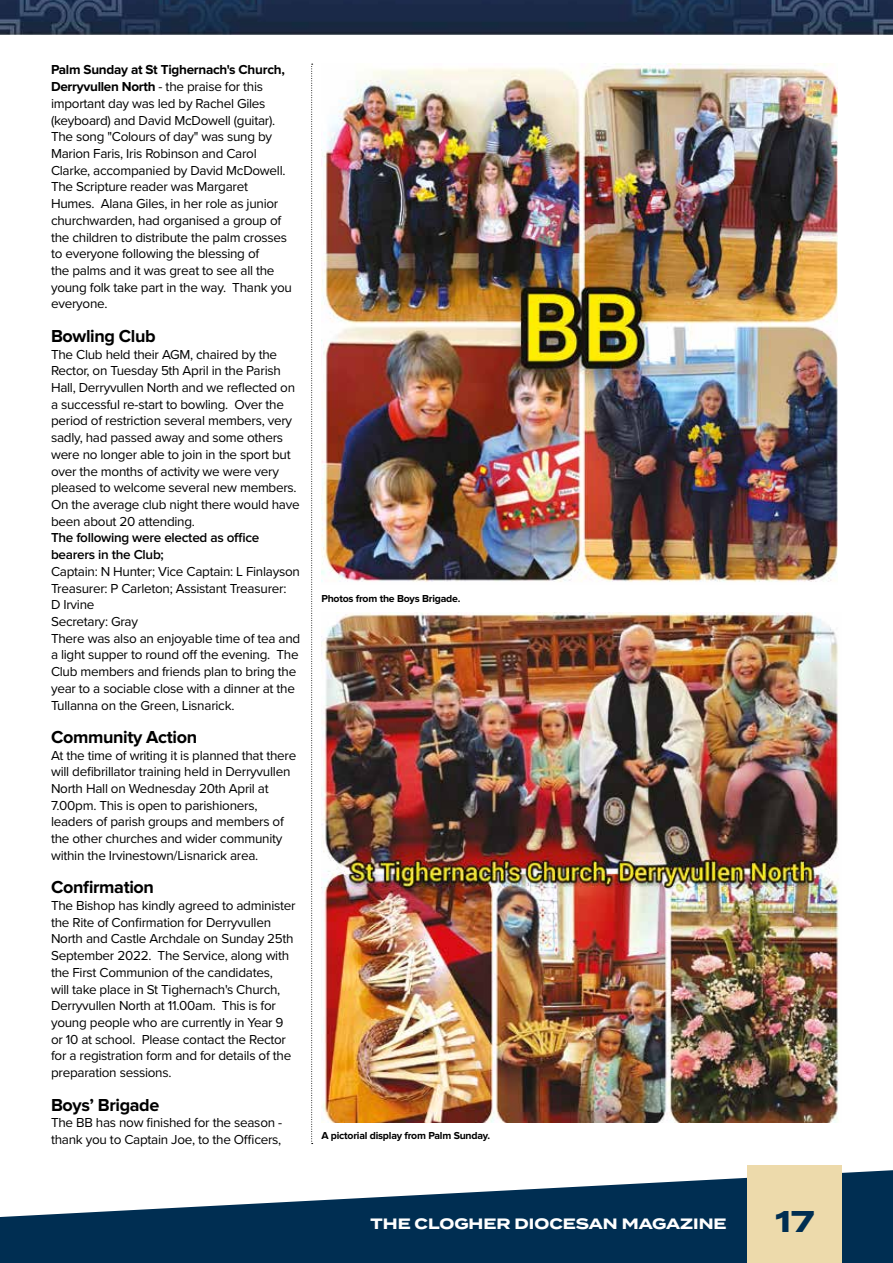
<style>
.page{position:relative;width:893px;height:1263px;background:#fff}
.page>*{position:absolute;margin:0;border:0;box-sizing:border-box;transform-origin:0 0}
.t1{font:700 30px "Termina";color:#002e52}
.t2{font:700 18px "Proxima Nova";letter-spacing:-.02em;color:#000}
.t3{font:700 15px "Termina";color:#fff}
.t4{font:13.5px/16.6px "Proxima Nova";letter-spacing:-.02em;color:#000}
.t5{font:600 13.5px/16.6px "Proxima Nova";letter-spacing:-.02em;color:#000}
.t6{font:700 10.5px "Proxima Nova";letter-spacing:-.02em;color:#000}
.s1{font-weight:700}
</style>
<div class="page">
<img style="left:321px;top:64px;width:517px;height:518px">
<img style="left:321px;top:612px;width:518px;height:511px">
<svg style="left:0;top:1169px;width:893px;height:94px;fill:#002e52"></svg>
<img style="left:0;top:0;width:893px;height:34px">
<div style="left:748px;top:1165px;width:94px;height:98px;background:#eddaab"></div>
<svg style="left:311px;top:64px;width:2px;height:1080px"></svg>
<p class="t4" style="left:51px;top:61px;width:242px"><span class="s1">Palm Sunday at St Tighernach's Church, Derryvullen North</span> - the praise for this important day was led by Rachel Giles (keyboard) and David McDowell (guitar).<br>The song "Colours of day" was sung by Marion Faris, Iris Robinson and Carol Clarke, accompanied by David McDowell.<br>The Scripture reader was Margaret Humes. Alana Giles, in her role as junior churchwarden, had organised a group of the children to distribute the palm crosses to everyone following the blessing of<br>the palms and it was great to see all the young folk take part in the way. Thank you everyone.</p>
<h2 class="t2" style="left:51px;top:328px;width:106px">Bowling Club</h2>
<p class="t4" style="left:51px;top:345px;width:250px">The Club held their AGM, chaired by the Rector, on Tuesday 5th April in the Parish Hall, Derryvullen North and we reflected on a successful re-start to bowling. Over the period of restriction several members, very sadly, had passed away and some others were no longer able to join in the sport but over the months of activity we were very pleased to welcome several new members.<br>On the average club night there would have been about 20 attending.</p>
<p class="t5" style="left:51px;top:530px;width:210px">The following were elected as office bearers in the Club;</p>
<p class="t4" style="left:51px;top:562px;width:251px">Captain: N Hunter; Vice Captain: L Finlayson Treasurer: P Carleton; Assistant Treasurer:<br>D Irvine<br>Secretary: Gray<br>There was also an enjoyable time of tea and a light supper to round off the evening. The Club members and friends plan to bring the year to a sociable close with a dinner at the Tullanna on the Green, Lisnarick.</p>
<h2 class="t2" style="left:51px;top:729px;width:148px">Community Action</h2>
<p class="t4" style="left:51px;top:746px;width:247px">At the time of writing it is planned that there will defibrillator training held in Derryvullen North Hall on Wednesday 20th April at 7.00pm. This is open to parishioners, leaders of parish groups and members of the other churches and wider community within the Irvinestown/Lisnarick area.</p>
<h2 class="t2" style="left:51px;top:879px;width:104px">Confirmation</h2>
<p class="t4" style="left:51px;top:896px;width:246px">The Bishop has kindly agreed to administer the Rite of Confirmation for Derryvullen North and Castle Archdale on Sunday 25th September 2022. The Service, along with the First Communion of the candidates,<br>will take place in St Tighernach's Church, Derryvullen North at 11.00am. This is for young people who are currently in Year 9 or 10 at school. Please contact the Rector for a registration form and for details of the preparation sessions.</p>
<h2 class="t2" style="left:51px;top:1096px;width:110px">Boys’ Brigade</h2>
<p class="t4" style="left:51px;top:1114px;width:233px">The BB has now finished for the season - thank you to Captain Joe, to the Officers,</p>
<p class="t6" style="left:321px;top:593px;width:141px">Photos from the Boys Brigade.</p>
<p class="t6" style="left:321px;top:1131px;width:170px">A pictorial display from Palm Sunday.</p>
<p class="t3" style="left:371px;top:1212px;width:358px">THE CLOGHER DIOCESAN MAGAZINE</p>
<h1 class="t1" style="left:775px;top:1199px;width:40px">17</h1>
</div>
